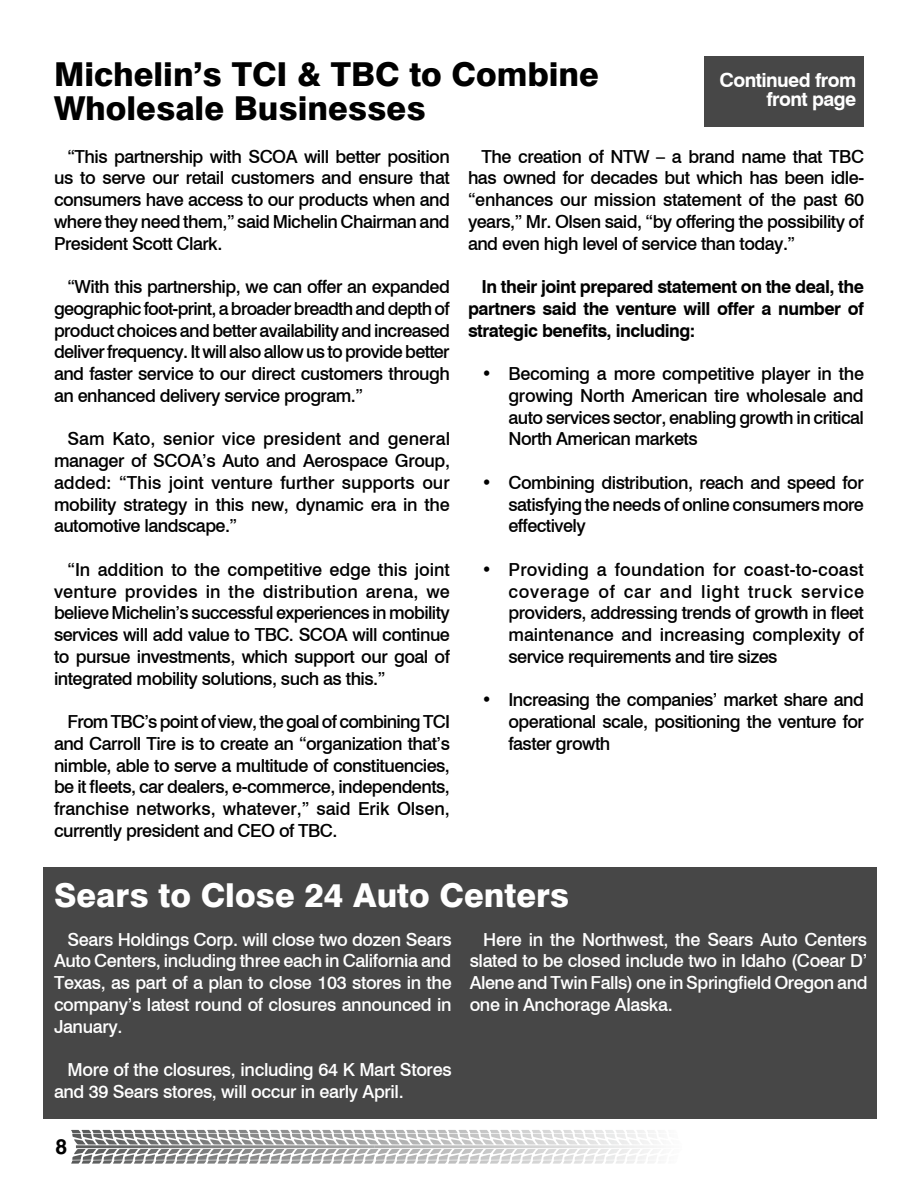
<style>
.page{position:relative;width:918px;height:1188px;background:#fff}
.page>*{position:absolute;margin:0;border:0;box-sizing:border-box;transform-origin:0 0}
.t1{font:800 33px/34.5px "Swiss 721 BT";color:#000}
.t2{font:800 33px "Swiss 721 BT";color:#fff}
.t3{font:700 21px "Helvetica";color:#000}
.t4{font:700 19.5px/19.5px "Swiss 721 BT";letter-spacing:-.03em;color:#fff;text-align:right}
.t5{font:500 18px/21.8px "Swiss 721 BT";letter-spacing:-.03em;color:#000;text-align:justify}
.t6{font:500 18px/21.8px "Swiss 721 BT";letter-spacing:-.02em;color:#fff;text-align:justify}
.t7{font:700 18px/21.8px "Swiss 721 BT";letter-spacing:-.03em;color:#000;text-align:justify}
</style>
<div class="page">
<svg style="left:71px;top:1130px;width:583px;height:34px"></svg>
<div style="left:43px;top:868px;width:834px;height:251px;background:#474747"></div>
<div style="left:704px;top:57px;width:160px;height:70px;background:#474747"></div>
<h1 class="t1" style="left:54px;top:57px;width:546px">Michelin’s TCI &amp; TBC to Combine<br>Wholesale Businesses</h1>
<p class="t4" style="left:720px;top:70px;width:138px">Continued from front page</p>
<p class="t5" style="left:54px;top:145px;width:398px;text-indent:14px">“This partnership with SCOA will better position us to serve our retail customers and ensure that consumers have access to our products when and where they need them,” said Michelin Chairman and President Scott Clark.</p>
<p class="t5" style="left:54px;top:276px;width:398px;text-indent:14px">“With this partnership, we can offer an expanded geographic foot-print, a broader breadth and depth of product choices and better availability and increased deliver frequency. It will also allow us to provide better and faster service to our direct customers through an enhanced delivery service program.”</p>
<p class="t5" style="left:54px;top:428px;width:398px;text-indent:14px">Sam Kato, senior vice president and general manager of SCOA’s Auto and Aerospace Group, added: “This joint venture further supports our mobility strategy in this new, dynamic era in the automotive landscape.”</p>
<p class="t5" style="left:54px;top:559px;width:397px;text-indent:14px">“In addition to the competitive edge this joint venture provides in the distribution arena, we believe Michelin’s successful experiences in mobility services will add value to TBC. SCOA will continue to pursue investments, which support our goal of integrated mobility solutions, such as this.”</p>
<p class="t5" style="left:54px;top:711px;width:398px;text-indent:14px">From TBC’s point of view, the goal of combining TCI and Carroll Tire is to create an “organization that’s nimble, able to serve a multitude of constituencies, be it fleets, car dealers, e-commerce, independents, franchise networks, whatever,” said Erik Olsen, currently president and CEO of TBC.</p>
<p class="t5" style="left:468px;top:145px;width:398px;text-indent:14px">The creation of NTW – a brand name that TBC has owned for decades but which has been idle-“enhances our mission statement of the past 60 years,” Mr. Olsen said, “by offering the possibility of and even high level of service than today.”</p>
<p class="t7" style="left:468px;top:276px;width:398px;text-indent:14px">In their joint prepared statement on the deal, the partners said the venture will offer a number of strategic benefits, including:</p>
<p class="t5" style="left:508px;top:363px;width:357px;text-indent:-27px">• Becoming a more competitive player in the growing North American tire wholesale and auto services sector, enabling growth in critical North American markets</p>
<p class="t5" style="left:508px;top:471px;width:357px;text-indent:-27px">• Combining distribution, reach and speed for satisfying the needs of online consumers more effectively</p>
<p class="t5" style="left:508px;top:558px;width:357px;text-indent:-27px">• Providing a foundation for coast-to-coast coverage of car and light truck service providers, addressing trends of growth in fleet maintenance and increasing complexity of service requirements and tire sizes</p>
<p class="t5" style="left:508px;top:689px;width:357px;text-indent:-27px">• Increasing the companies’ market share and operational scale, positioning the venture for faster growth</p>
<h1 class="t2" style="left:54px;top:876px;width:517px">Sears to Close 24 Auto Centers</h1>
<p class="t6" style="left:54px;top:928px;width:399px;text-indent:14px">Sears Holdings Corp. will close two dozen Sears Auto Centers, including three each in California and Texas, as part of a plan to close 103 stores in the company’s latest round of closures announced in January.</p>
<p class="t6" style="left:54px;top:1059px;width:399px;text-indent:14px">More of the closures, including 64 K Mart Stores and 39 Sears stores, will occur in early April.</p>
<p class="t3" style="left:56px;top:1134px;width:13px">8</p>
<p class="t6" style="left:470px;top:928px;width:399px;text-indent:14px">Here in the Northwest, the Sears Auto Centers slated to be closed include two in Idaho (Coear D’ Alene and Twin Falls) one in Springfield Oregon and one in Anchorage Alaska.</p>
</div>
